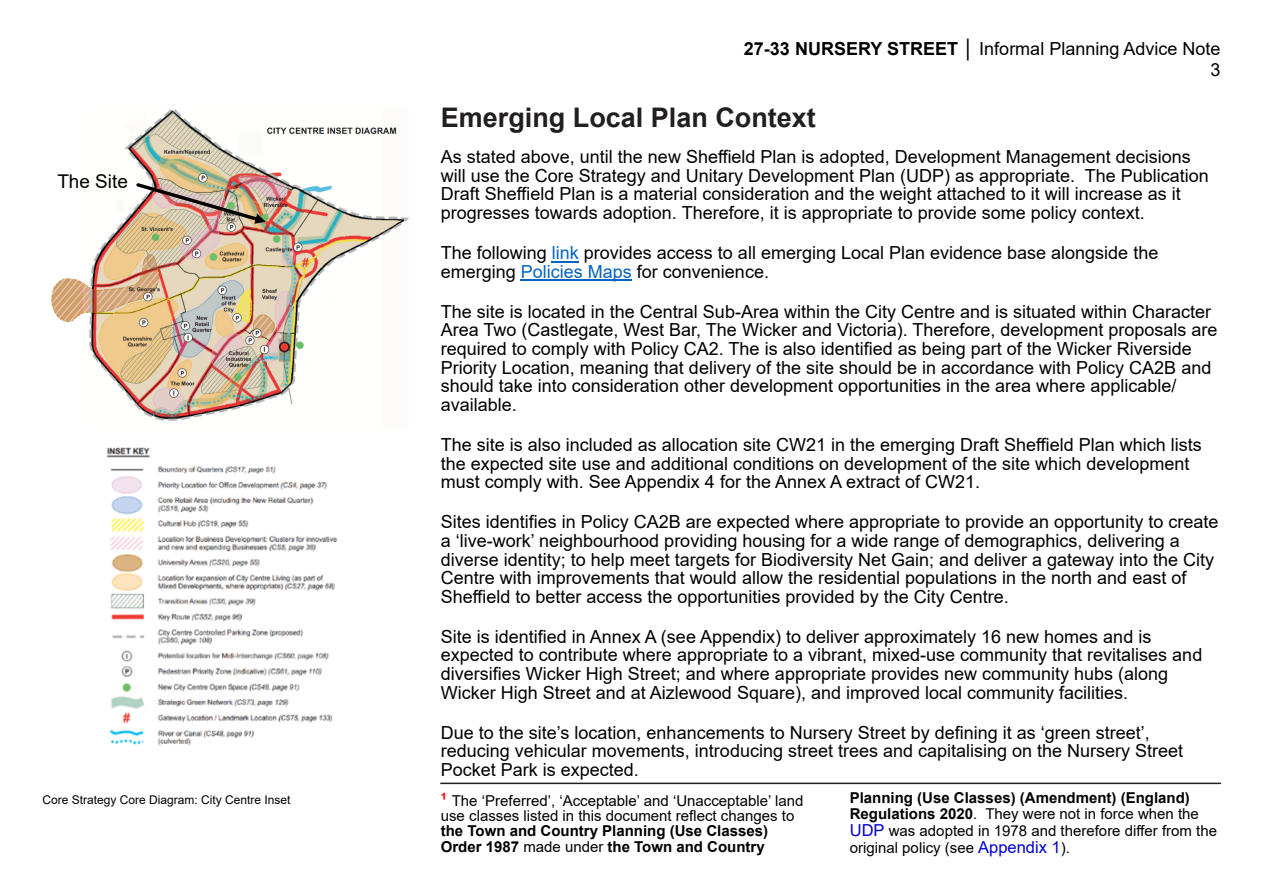
<style>
.page{position:relative;width:1263px;height:893px;background:#fff}
.page>*{position:absolute;margin:0;border:0;box-sizing:border-box;transform-origin:0 0}
.t1{font:700 27px "Arial";color:#231f20}
.t2{font:18.9px "Arial";color:#000}
.t3{font:18px/18.6px "Arial";color:#000}
.t4{font:15px/15.5px "Arial";color:#000}
.t5{font:700 15px/15.5px "Arial";color:#000}
.t6{font:12px "Arial";color:#000}
.s1{font-weight:700}
.s2{color:#0563c1}
.s3{font-weight:700;font-size:18px;color:#f00}
.s4{font-weight:400}
.s5{font-size:16.5px;color:#00c}
</style>
<div class="page">
<svg style="left:552px;top:261px;width:27px;height:1px"></svg>
<hr style="left:521px;top:280px;width:111px;height:1px;background:#0563c1">
<hr style="left:441px;top:783px;width:779px;height:1px;background:#231f20">
<img style="left:106px;top:447px;width:232px;height:299px">
<img style="left:51px;top:109px;width:358px;height:312px">
<img style="left:135px;top:181px;width:131px;height:43px">
<p class="t2" style="left:57px;top:174px;width:72px">The Site</p>
<p class="t3" style="left:744px;top:41px;width:478px;line-height:20.1px;text-align:right"><span class="s1">27-33 NURSERY STREET │</span> Informal Planning Advice Note<br>3</p>
<h1 class="t1" style="left:441px;top:107px;width:377px">Emerging Local Plan Context</h1>
<p class="t3" style="left:441px;top:149px;width:770px">As stated above, until the new Sheffield Plan is adopted, Development Management decisions will use the Core Strategy and Unitary Development Plan (UDP) as appropriate. The Publication Draft Sheffield Plan is a material consideration and the weight attached to it will increase as it progresses towards adoption. Therefore, it is appropriate to provide some policy context.</p>
<p class="t3" style="left:441px;top:245px;width:719px">The following <span class="s2">link</span> provides access to all emerging Local Plan evidence base alongside the emerging <span class="s2">Policies Maps</span> for convenience.</p>
<p class="t3" style="left:441px;top:304px;width:778px">The site is located in the Central Sub-Area within the City Centre and is situated within Character Area Two (Castlegate, West Bar, The Wicker and Victoria). Therefore, development proposals are required to comply with Policy CA2. The is also identified as being part of the Wicker Riverside Priority Location, meaning that delivery of the site should be in accordance with Policy CA2B and should take into consideration other development opportunities in the area where applicable/ available.</p>
<p class="t3" style="left:441px;top:437px;width:762px">The site is also included as allocation site CW21 in the emerging Draft Sheffield Plan which lists the expected site use and additional conditions on development of the site which development must comply with. See Appendix 4 for the Annex A extract of CW21.</p>
<p class="t3" style="left:441px;top:514px;width:779px">Sites identifies in Policy CA2B are expected where appropriate to provide an opportunity to create a ‘live-work’ neighbourhood providing housing for a wide range of demographics, delivering a diverse identity; to help meet targets for Biodiversity Net Gain; and deliver a gateway into the City Centre with improvements that would allow the residential populations in the north and east of Sheffield to better access the opportunities provided by the City Centre.</p>
<p class="t3" style="left:441px;top:629px;width:763px">Site is identified in Annex A (see Appendix) to deliver approximately 16 new homes and is expected to contribute where appropriate to a vibrant, mixed-use community that revitalises and diversifies Wicker High Street; and where appropriate provides new community hubs (along Wicker High Street and at Aizlewood Square), and improved local community facilities.</p>
<p class="t3" style="left:441px;top:725px;width:744px">Due to the site’s location, enhancements to Nursery Street by defining it as ‘green street’, reducing vehicular movements, introducing street trees and capitalising on the Nursery Street<br>Pocket Park is expected.</p>
<p class="t6" style="left:43px;top:795px;width:250px">Core Strategy Core Diagram: City Centre Inset</p>
<p class="t4" style="left:441px;top:794px;width:364px"><span class="s3">¹</span> The ‘Preferred’, ‘Acceptable’ and ‘Unacceptable’ land use classes listed in this document reflect changes to</p>
<p class="t5" style="left:441px;top:825px;width:329px">the Town and Country Planning (Use Classes)<br>Order 1987 <span class="s4">made under</span> the Town and Country</p>
<p class="t5" style="left:850px;top:792px;width:351px">Planning (Use Classes) (Amendment) (England)<br>Regulations 2020<span class="s4">. They were not in force when the</span></p>
<p class="t4" style="left:850px;top:823px;width:369px;line-height:17.1px"><span class="s5">UDP</span> was adopted in 1978 and therefore differ from the original policy (see <span class="s5">Appendix 1</span>).</p>
</div>
